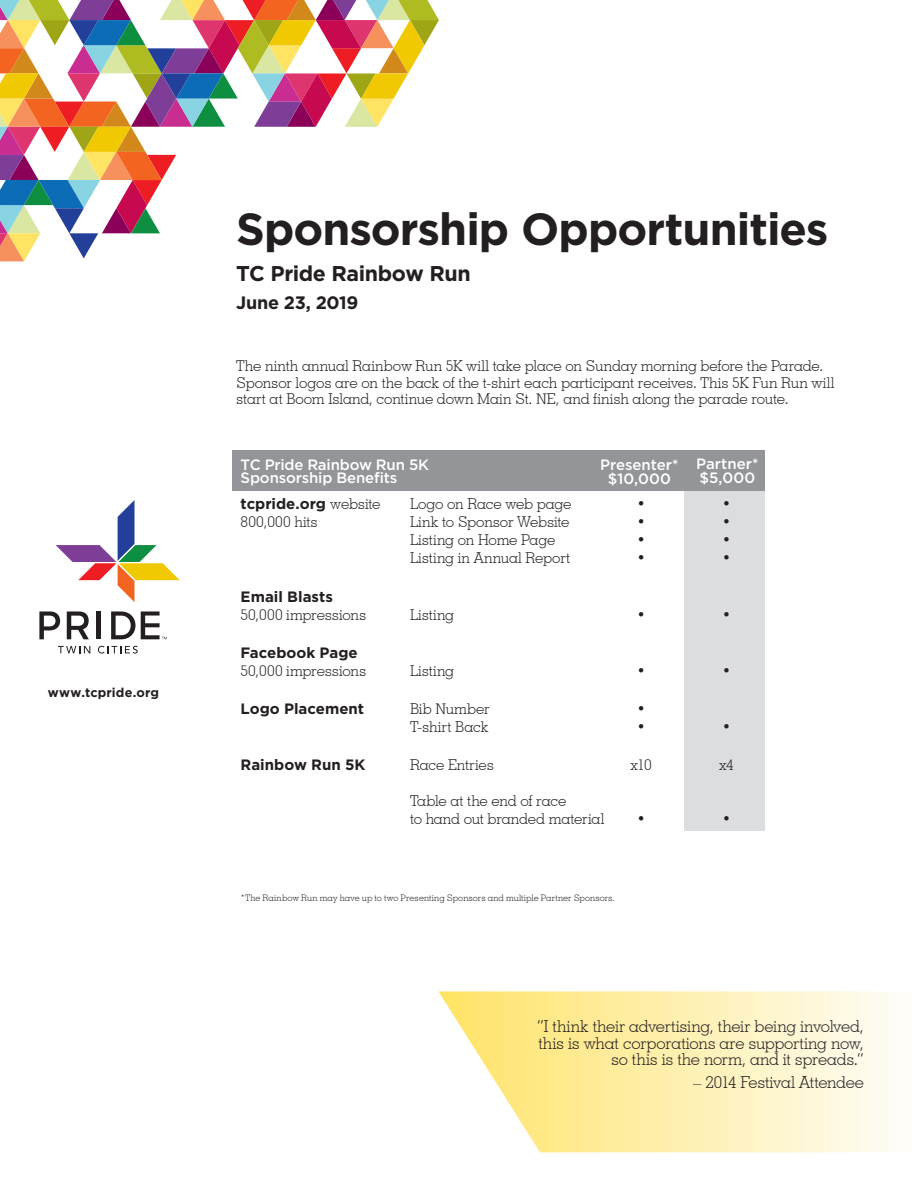
<style>
.page{position:relative;width:918px;height:1188px;background:#fff}
.page>*{position:absolute;margin:0;border:0;box-sizing:border-box;transform-origin:0 0}
.Head{font:700 45px "Gotham";letter-spacing:-.02em;color:#231f20}
.Subhead{font:700 21.3px "Gotham";letter-spacing:-.02em;color:#231f20}
.Subhead-2{font:700 18px "Gotham";letter-spacing:-.015em;color:#231f20}
.Body{font:300 16.5px/16.5px "Geometric Slab 703 BT";letter-spacing:-.015em;color:#231f20;text-align:right}
.Chart_Copy{font:300 15px/18px "Geometric Slab 703 BT";letter-spacing:-.015em;color:#231f20}
.Body-2{font:300 15px/16.5px "Geometric Slab 703 BT";letter-spacing:-.01em;color:#231f20}
.Body-3{font:500 15px/13.5px "Gotham";letter-spacing:-.01em;color:#fff}
.Chart_Copy-2{font:700 15px "Gotham";color:#231f20}
.Chart_Copy-3{font:300 15px "Geometric Slab 703 BT";letter-spacing:.015em;color:#231f20}
.Chart_Copy-4{font:300 15px "Geometric Slab 703 BT";letter-spacing:.005em;color:#231f20}
.t1{font:700 12.75px "Gotham";letter-spacing:.015em;color:#231f20}
.Chart_Copy-5{font:300 9px "Geometric Slab 703 BT";letter-spacing:.005em;color:#231f20}
.s1{font-family:"Geometric Slab 703 BT";font-weight:300}
.s2{font-family:"Gotham";font-weight:700}
</style>
<div class="page">
<svg style="left:0;top:0;width:439px;height:261px"></svg>
<svg style="left:56px;top:500px;width:124px;height:102px"></svg>
<svg style="left:58px;top:646px;width:32px;height:7px"></svg>
<svg style="left:98px;top:646px;width:40px;height:8px"></svg>
<svg style="left:39px;top:611px;width:21px;height:28px"></svg>
<svg style="left:67px;top:611px;width:22px;height:28px"></svg>
<hr style="left:97px;top:611px;width:4px;height:28px;background:#231f20">
<svg style="left:111px;top:611px;width:24px;height:28px"></svg>
<svg style="left:141px;top:611px;width:26px;height:28px"></svg>
<svg style="left:438px;top:991px;width:454px;height:161px"></svg>
<div style="left:684px;top:453px;width:81px;height:378px;background:#dcdddf"></div>
<div style="left:232px;top:450px;width:533px;height:41px;background:#939598"></div>
<p class="t1" style="left:48px;top:684px;width:113px">www.tcpride.org</p>
<p class="Head" style="left:236px;top:199px;width:594px">Sponsorship Opportunities</p>
<p class="Subhead" style="left:236px;top:259px;width:236px">TC Pride Rainbow Run</p>
<p class="Subhead-2" style="left:236px;top:291px;width:124px">June 23, 2019</p>
<p class="Body-2" style="left:236px;top:357px;width:600px">The ninth annual Rainbow Run 5K will take place on Sunday morning before the Parade.<br>Sponsor logos are on the back of the t-shirt each participant receives. This 5K Fun Run will start at Boom Island, continue down Main St. NE, and finish along the parade route.</p>
<p class="Body-3" style="left:241px;top:457px;width:190px">TC Pride Rainbow Run 5K<br>Sponsorship Benefits</p>
<p class="Body-3" style="left:696px;top:457px;width:64px">Partner* $5,000</p>
<p class="Body-3" style="left:600px;top:458px;width:80px">Presenter*</p>
<p class="Body-3" style="left:608px;top:471px;width:65px">$10,000</p>
<p class="Chart_Copy-2" style="left:241px;top:494px;width:141px">tcpride.org <span class="s1">website</span></p>
<p class="Chart_Copy" style="left:410px;top:495px;width:163px">Logo on Race web page</p>
<p class="Chart_Copy" style="left:637px;top:495px;width:10px">•</p>
<p class="Chart_Copy" style="left:722px;top:495px;width:10px">•</p>
<p class="Chart_Copy-3" style="left:241px;top:513px;width:79px">800,000 hits</p>
<p class="Chart_Copy" style="left:410px;top:513px;width:161px">Link to Sponsor Website</p>
<p class="Chart_Copy" style="left:637px;top:513px;width:10px">•</p>
<p class="Chart_Copy" style="left:722px;top:513px;width:10px">•</p>
<p class="Chart_Copy" style="left:410px;top:531px;width:147px">Listing on Home Page</p>
<p class="Chart_Copy" style="left:637px;top:531px;width:10px">•</p>
<p class="Chart_Copy" style="left:722px;top:531px;width:10px">•</p>
<p class="Chart_Copy" style="left:410px;top:549px;width:162px">Listing in Annual Report</p>
<p class="Chart_Copy" style="left:637px;top:549px;width:10px">•</p>
<p class="Chart_Copy" style="left:722px;top:549px;width:10px">•</p>
<p class="Chart_Copy" style="left:241px;top:587px;width:127px"><span class="s2">Email Blasts<br></span>50,000 impressions</p>
<p class="Chart_Copy" style="left:410px;top:605px;width:46px">Listing</p>
<p class="Chart_Copy" style="left:637px;top:605px;width:10px">•</p>
<p class="Chart_Copy" style="left:722px;top:605px;width:10px">•</p>
<p class="Chart_Copy" style="left:241px;top:643px;width:127px"><span class="s2">Facebook Page<br></span>50,000 impressions</p>
<p class="Chart_Copy" style="left:410px;top:661px;width:46px">Listing</p>
<p class="Chart_Copy" style="left:637px;top:661px;width:10px">•</p>
<p class="Chart_Copy" style="left:722px;top:661px;width:10px">•</p>
<p class="Chart_Copy-2" style="left:241px;top:699px;width:125px">Logo Placement</p>
<p class="Chart_Copy" style="left:410px;top:700px;width:81px">Bib Number</p>
<p class="Chart_Copy" style="left:637px;top:700px;width:10px">•</p>
<p class="Chart_Copy-4" style="left:410px;top:718px;width:80px">T-shirt Back</p>
<p class="Chart_Copy" style="left:637px;top:718px;width:10px">•</p>
<p class="Chart_Copy" style="left:722px;top:718px;width:10px">•</p>
<p class="Chart_Copy-2" style="left:241px;top:755px;width:127px">Rainbow Run 5K</p>
<p class="Chart_Copy" style="left:410px;top:756px;width:85px">Race Entries</p>
<p class="Chart_Copy" style="left:631px;top:756px;width:23px">x10</p>
<p class="Chart_Copy" style="left:719px;top:756px;width:16px">x4</p>
<p class="Chart_Copy" style="left:410px;top:792px;width:196px">Table at the end of race<br>to hand out branded material</p>
<p class="Chart_Copy" style="left:637px;top:810px;width:10px">•</p>
<p class="Chart_Copy" style="left:722px;top:810px;width:10px">•</p>
<p class="Chart_Copy-5" style="left:241px;top:892px;width:376px">*The Rainbow Run may have up to two Presenting Sponsors and multiple Partner Sponsors.</p>
<p class="Body" style="left:537px;top:1018px;width:329px">“I think their advertising, their being involved, this is what corporations are supporting now, so this is the norm, and it spreads.”</p>
<p class="Body" style="left:693px;top:1074px;width:172px">– 2014 Festival Attendee</p>
</div>
